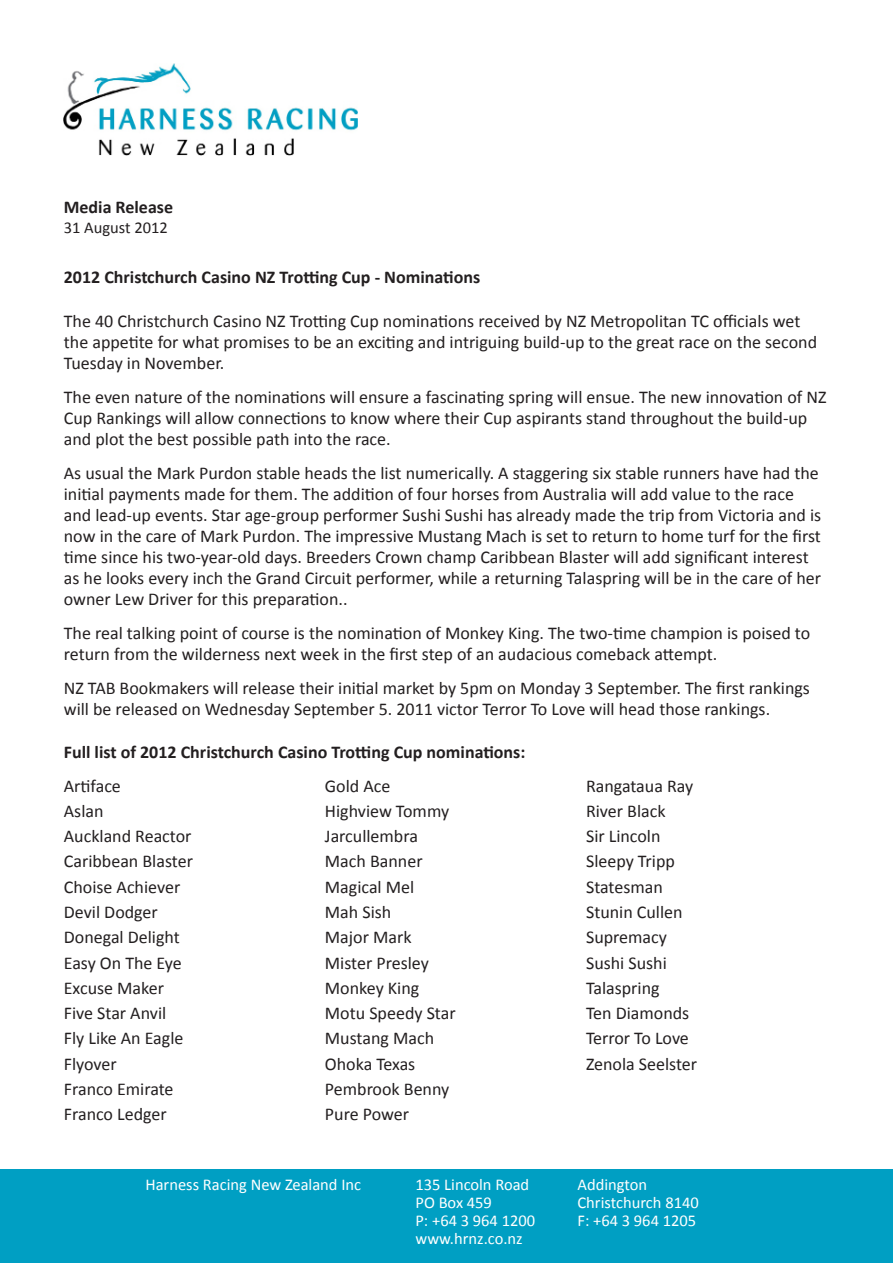
<style>
.page{position:relative;width:893px;height:1263px;background:#fff}
.page>*{position:absolute;margin:0;border:0;box-sizing:border-box;transform-origin:0 0}
.t1{font:18px/21px "Calibri";color:#231f20}
.t2{font:700 18px "Calibri";color:#231f20}
.t3{font:16.5px "Calibri";color:#fff}
.t4{font:16.5px "Calibri";color:#231f20}
</style>
<div class="page">
<div style="left:0;top:1169px;width:893px;height:94px;background:#009fc3"></div>
<img style="left:64px;top:64px;width:293px;height:91px">
<p class="t2" style="left:64px;top:196px;width:111px">Media Release</p>
<p class="t4" style="left:64px;top:217px;width:106px">31 August 2012</p>
<p class="t2" style="left:64px;top:265px;width:418px">2012 Christchurch Casino NZ Trotting Cup - Nominations</p>
<p class="t1" style="left:64px;top:311px;width:755px">The 40 Christchurch Casino NZ Trotting Cup nominations received by NZ Metropolitan TC officials wet the appetite for what promises to be an exciting and intriguing build-up to the great race on the second<br>Tuesday in November.</p>
<p class="t1" style="left:64px;top:387px;width:764px">The even nature of the nominations will ensure a fascinating spring will ensue. The new innovation of NZ<br>Cup Rankings will allow connections to know where their Cup aspirants stand throughout the build-up and plot the best possible path into the race.</p>
<p class="t1" style="left:64px;top:463px;width:759px">As usual the Mark Purdon stable heads the list numerically. A staggering six stable runners have had the initial payments made for them. The addition of four horses from Australia will add value to the race and lead-up events. Star age-group performer Sushi Sushi has already made the trip from Victoria and is now in the care of Mark Purdon. The impressive Mustang Mach is set to return to home turf for the first time since his two-year-old days. Breeders Crown champ Caribbean Blaster will add significant interest as he looks every inch the Grand Circuit performer, while a returning Talaspring will be in the care of her owner Lew Driver for this preparation..</p>
<p class="t1" style="left:64px;top:622px;width:748px">The real talking point of course is the nomination of Monkey King. The two-time champion is poised to return from the wilderness next week in the first step of an audacious comeback attempt.</p>
<p class="t1" style="left:64px;top:677px;width:748px">NZ TAB Bookmakers will release their initial market by 5pm on Monday 3 September. The first rankings will be released on Wednesday September 5. 2011 victor Terror To Love will head those rankings.</p>
<p class="t2" style="left:64px;top:740px;width:463px">Full list of 2012 Christchurch Casino Trotting Cup nominations:</p>
<p class="t1" style="left:64px;top:775px;width:59px">Artiface</p>
<p class="t1" style="left:64px;top:800px;width:41px">Aslan</p>
<p class="t1" style="left:64px;top:826px;width:129px">Auckland Reactor</p>
<p class="t1" style="left:64px;top:851px;width:131px">Caribbean Blaster</p>
<p class="t1" style="left:64px;top:876px;width:118px">Choise Achiever</p>
<p class="t1" style="left:64px;top:901px;width:95px">Devil Dodger</p>
<p class="t1" style="left:64px;top:927px;width:118px">Donegal Delight</p>
<p class="t1" style="left:64px;top:952px;width:119px">Easy On The Eye</p>
<p class="t1" style="left:64px;top:977px;width:102px">Excuse Maker</p>
<p class="t1" style="left:64px;top:1002px;width:104px">Five Star Anvil</p>
<p class="t1" style="left:64px;top:1028px;width:121px">Fly Like An Eagle</p>
<p class="t1" style="left:64px;top:1053px;width:54px">Flyover</p>
<p class="t1" style="left:64px;top:1078px;width:111px">Franco Emirate</p>
<p class="t1" style="left:64px;top:1103px;width:104px">Franco Ledger</p>
<p class="t1" style="left:325px;top:775px;width:67px">Gold Ace</p>
<p class="t1" style="left:325px;top:800px;width:126px">Highview Tommy</p>
<p class="t1" style="left:325px;top:826px;width:95px">Jarcullembra</p>
<p class="t1" style="left:325px;top:851px;width:99px">Mach Banner</p>
<p class="t1" style="left:325px;top:876px;width:91px">Magical Mel</p>
<p class="t1" style="left:325px;top:901px;width:68px">Mah Sish</p>
<p class="t1" style="left:325px;top:927px;width:88px">Major Mark</p>
<p class="t1" style="left:325px;top:952px;width:105px">Mister Presley</p>
<p class="t1" style="left:325px;top:977px;width:96px">Monkey King</p>
<p class="t1" style="left:325px;top:1002px;width:132px">Motu Speedy Star</p>
<p class="t1" style="left:325px;top:1028px;width:111px">Mustang Mach</p>
<p class="t1" style="left:325px;top:1053px;width:92px">Ohoka Texas</p>
<p class="t1" style="left:325px;top:1078px;width:126px">Pembrook Benny</p>
<p class="t1" style="left:325px;top:1103px;width:86px">Pure Power</p>
<p class="t1" style="left:586px;top:775px;width:109px">Rangataua Ray</p>
<p class="t1" style="left:586px;top:800px;width:81px">River Black</p>
<p class="t1" style="left:586px;top:826px;width:76px">Sir Lincoln</p>
<p class="t1" style="left:586px;top:851px;width:90px">Sleepy Tripp</p>
<p class="t1" style="left:586px;top:876px;width:78px">Statesman</p>
<p class="t1" style="left:586px;top:901px;width:98px">Stunin Cullen</p>
<p class="t1" style="left:586px;top:927px;width:82px">Supremacy</p>
<p class="t1" style="left:586px;top:952px;width:82px">Sushi Sushi</p>
<p class="t1" style="left:586px;top:977px;width:75px">Talaspring</p>
<p class="t1" style="left:586px;top:1002px;width:105px">Ten Diamonds</p>
<p class="t1" style="left:586px;top:1028px;width:104px">Terror To Love</p>
<p class="t1" style="left:586px;top:1053px;width:113px">Zenola Seelster</p>
<p class="t3" style="left:145px;top:1174px;width:217px">Harness Racing New Zealand Inc</p>
<p class="t3" style="left:415px;top:1174px;width:115px">135 Lincoln Road</p>
<p class="t3" style="left:577px;top:1174px;width:71px">Addington</p>
<p class="t3" style="left:415px;top:1192px;width:78px">PO Box 459</p>
<p class="t3" style="left:577px;top:1192px;width:123px">Christchurch 8140</p>
<p class="t3" style="left:415px;top:1210px;width:121px">P: +64 3 964 1200</p>
<p class="t3" style="left:577px;top:1210px;width:120px">F: +64 3 964 1205</p>
<p class="t3" style="left:415px;top:1228px;width:109px">www.hrnz.co.nz</p>
</div>
